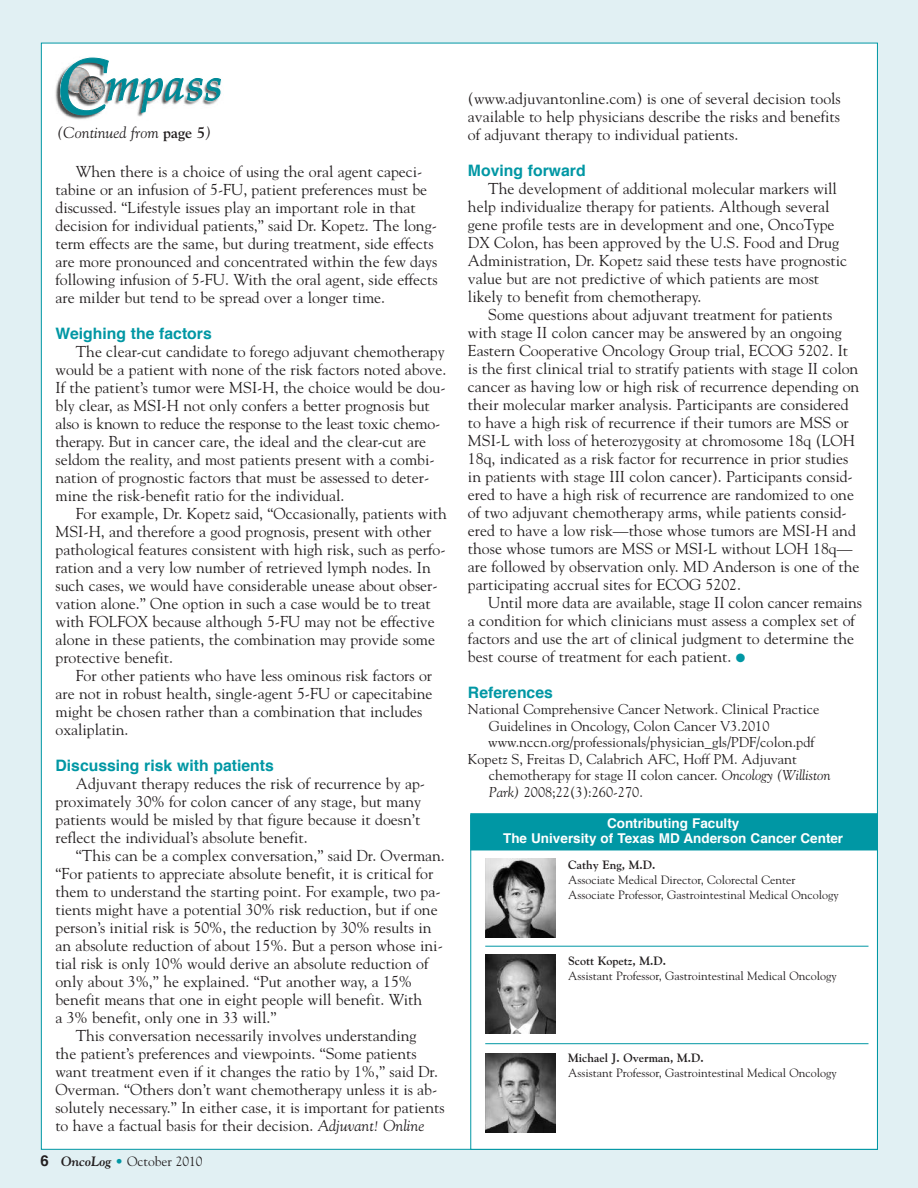
<style>
.page{position:relative;width:918px;height:1188px;background:#e1f0f3}
.page>*{position:absolute;margin:0;border:0;box-sizing:border-box;transform-origin:0 0}
.t1{font:15.75px/18px "Goudy";color:#231f20}
.t2{font:700 15.75px "Helvetica";color:#0097a4}
.t3{font:italic 15.75px "Goudy";color:#231f20}
.t4{font:14.25px "Goudy";color:#231f20}
.t5{font:700 13.5px/15px "Helvetica";color:#fff;text-align:center}
.t6{font:13.5px "Goudy";color:#231f20}
.t7{font:12px/15px "Goudy";color:#231f20}
.t8{font:700 12px "Goudy";color:#231f20}
.s1{font-weight:700;font-style:normal}
.s2{font-style:italic}
.s3{font-family:"Helvetica";font-weight:700;font-size:15px}
.s4{font-weight:700;font-style:italic}
.s5{color:#0097a4}
</style>
<div class="page">
<div style="left:42px;top:43px;width:835px;height:1106px;background:#fff"></div>
<div style="left:471px;top:814px;width:406px;height:36px;background:#0097a4"></div>
<div style="left:470px;top:813px;width:408px;height:37px;border:1px solid #0097a4"></div>
<hr style="left:485px;top:946px;width:384px;height:1px;background:#0097a4">
<hr style="left:485px;top:1043px;width:384px;height:1px;background:#0097a4">
<img style="left:55px;top:77px;width:86px;height:43px">
<svg style="left:60px;top:57px;width:161px;height:59px"></svg>
<img style="left:485px;top:859px;width:71px;height:78px">
<img style="left:485px;top:955px;width:71px;height:78px">
<img style="left:485px;top:1054px;width:71px;height:78px">
<p class="t3" style="left:57px;top:123px;width:156px">(Continued from <span class="s1">page 5</span>)</p>
<p class="t1" style="left:56px;top:162px;width:384px;text-indent:20px">When there is a choice of using the oral agent capeci&shy;tabine or an infusion of 5-FU, patient preferences must be discussed. “Lifestyle issues play an important role in that decision for individual patients,” said Dr. Kopetz. The long&shy;term effects are the same, but during treatment, side effects are more pronounced and concentrated within the few days following infusion of 5-FU. With the oral agent, side effects are milder but tend to be spread over a longer time.</p>
<p class="t2" style="left:56px;top:327px;width:158px">weighing the factors</p>
<p class="t1" style="left:56px;top:342px;width:392px;text-indent:20px">The clear-cut candidate to forego adjuvant chemotherapy would be a patient with none of the risk factors noted above.<br>If the patient’s tumor were MSI-H, the choice would be dou&shy;bly clear, as MSI-H not only confers a better prognosis but also is known to reduce the response to the least toxic chemo&shy;therapy. But in cancer care, the ideal and the clear-cut are seldom the reality, and most patients present with a combi&shy;nation of prognostic factors that must be assessed to deter&shy;mine the risk-benefit ratio for the individual.</p>
<p class="t1" style="left:56px;top:504px;width:393px;text-indent:20px">For example, Dr. Kopetz said, “Occasionally, patients with MSI-H, and therefore a good prognosis, present with other pathological features consistent with high risk, such as perfo&shy;ration and a very low number of retrieved lymph nodes. In such cases, we would have considerable unease about obser&shy;vation alone.” One option in such a case would be to treat with FOLFOX because although 5-FU may not be effective alone in these patients, the combination may provide some protective benefit.</p>
<p class="t1" style="left:56px;top:666px;width:379px;text-indent:20px">For other patients who have less ominous risk factors or are not in robust health, single-agent 5-FU or capecitabine might be chosen rather than a combination that includes oxaliplatin.</p>
<p class="t2" style="left:56px;top:759px;width:220px">Discussing risk with patients</p>
<p class="t1" style="left:55px;top:774px;width:371px;text-indent:20px">Adjuvant therapy reduces the risk of recurrence by ap&shy;proximately 30% for colon cancer of any stage, but many patients would be misled by that figure because it doesn’t reflect the individual’s absolute benefit.</p>
<p class="t1" style="left:76px;top:846px;width:371px">“This can be a complex conversation,” said Dr. Overman.</p>
<p class="t1" style="left:55px;top:864px;width:379px">“For patients to appreciate absolute benefit, it is critical for</p>
<p class="t1" style="left:55px;top:882px;width:387px">them to understand the starting point. For example, two pa-</p>
<p class="t1" style="left:55px;top:900px;width:384px">tients might have a potential 30% risk reduction, but if one</p>
<p class="t1" style="left:55px;top:918px;width:378px">person’s initial risk is 50%, the reduction by 30% results in</p>
<p class="t1" style="left:55px;top:936px;width:389px">an absolute reduction of about 15%. But a person whose ini-</p>
<p class="t1" style="left:55px;top:954px;width:375px">tial risk is only 10% would derive an absolute reduction of</p>
<p class="t1" style="left:55px;top:972px;width:358px">only about 3%,” he explained. “Put another way, a 15%</p>
<p class="t1" style="left:55px;top:990px;width:368px">benefit means that one in eight people will benefit. With</p>
<p class="t1" style="left:55px;top:1008px;width:223px">a 3% benefit, only one in 33 will.”</p>
<p class="t1" style="left:76px;top:1026px;width:342px">This conversation necessarily involves understanding</p>
<p class="t1" style="left:55px;top:1044px;width:363px">the patient’s preferences and viewpoints. “Some patients</p>
<p class="t1" style="left:55px;top:1062px;width:384px">want treatment even if it changes the ratio by 1%,” said Dr.</p>
<p class="t1" style="left:55px;top:1080px;width:384px">Overman. “Others don’t want chemotherapy unless it is ab-</p>
<p class="t1" style="left:55px;top:1098px;width:391px">solutely necessary.” In either case, it is important for patients</p>
<p class="t1" style="left:55px;top:1116px;width:371px">to have a factual basis for their decision. <span class="s2">Adjuvant! Online</span></p>
<p class="t6" style="left:40px;top:1154px;width:164px"><span class="s3">6</span> <span class="s4">OncoLog</span> <span class="s5">•</span> October 2010</p>
<p class="t1" style="left:468px;top:90px;width:374px;text-align:justify">(www.adjuvantonline.com) is one of several decision tools available to help physicians describe the risks and benefits of adjuvant therapy to individual patients.</p>
<p class="t2" style="left:468px;top:164px;width:119px">moving forward</p>
<p class="t1" style="left:468px;top:180px;width:381px;text-indent:20px">The development of additional molecular markers will help individualize therapy for patients. Although several gene profile tests are in development and one, OncoType DX Colon, has been approved by the U.S. Food and Drug Administration, Dr. Kopetz said these tests have prognostic value but are not predictive of which patients are most likely to benefit from chemotherapy.</p>
<p class="t1" style="left:468px;top:306px;width:393px;text-indent:20px">Some questions about adjuvant treatment for patients with stage II colon cancer may be answered by an ongoing Eastern Cooperative Oncology Group trial, ECOG 5202. It is the first clinical trial to stratify patients with stage II colon cancer as having low or high risk of recurrence depending on their molecular marker analysis. Participants are considered to have a high risk of recurrence if their tumors are MSS or MSI-L with loss of heterozygosity at chromosome 18q (LOH 18q, indicated as a risk factor for recurrence in prior studies in patients with stage III colon cancer). Participants consid&shy;ered to have a high risk of recurrence are randomized to one of two adjuvant chemotherapy arms, while patients consid&shy;ered to have a low risk—those whose tumors are MSI-H and those whose tumors are MSS or MSI-L without LOH 18q— are followed by observation only. MD Anderson is one of the participating accrual sites for ECOG 5202.</p>
<p class="t1" style="left:468px;top:594px;width:396px;text-indent:20px">Until more data are available, stage II colon cancer remains a condition for which clinicians must assess a complex set of factors and use the art of clinical judgment to determine the best course of treatment for each patient. <span class="s5">●</span></p>
<p class="t2" style="left:468px;top:686px;width:86px">References</p>
<p class="t4" style="left:468px;top:701px;width:353px">National Comprehensive Cancer Network. Clinical Practice</p>
<p class="t4" style="left:489px;top:718px;width:282px">Guidelines in Oncology, Colon Cancer V3.2010</p>
<p class="t4" style="left:488px;top:734px;width:328px">www.nccn.org/professionals/physician_gls/PDF/colon.pdf</p>
<p class="t4" style="left:468px;top:751px;width:330px">Kopetz S, Freitas D, Calabrich AFC, Hoff PM. Adjuvant</p>
<p class="t4" style="left:489px;top:767px;width:343px">chemotherapy for stage II colon cancer. <span class="s2">Oncology (Williston</span></p>
<p class="t4" style="left:489px;top:784px;width:155px"><span class="s2">Park)</span> 2008;22(3):260-270.</p>
<p class="t5" style="left:503px;top:817px;width:342px">Contributing faculty<br>the university of texas mD anderson Cancer Center</p>
<p class="t8" style="left:568px;top:858px;width:89px">Cathy Eng, M.D.</p>
<p class="t7" style="left:568px;top:872px;width:272px">Associate Medical Director, Colorectal Center<br>Associate Professor, Gastrointestinal Medical Oncology</p>
<p class="t8" style="left:568px;top:954px;width:99px">Scott Kopetz, M.D.</p>
<p class="t7" style="left:568px;top:968px;width:270px">Assistant Professor, Gastrointestinal Medical Oncology</p>
<p class="t8" style="left:568px;top:1051px;width:137px">Michael J. Overman, M.D.</p>
<p class="t7" style="left:568px;top:1066px;width:270px">Assistant Professor, Gastrointestinal Medical Oncology</p>
</div>
